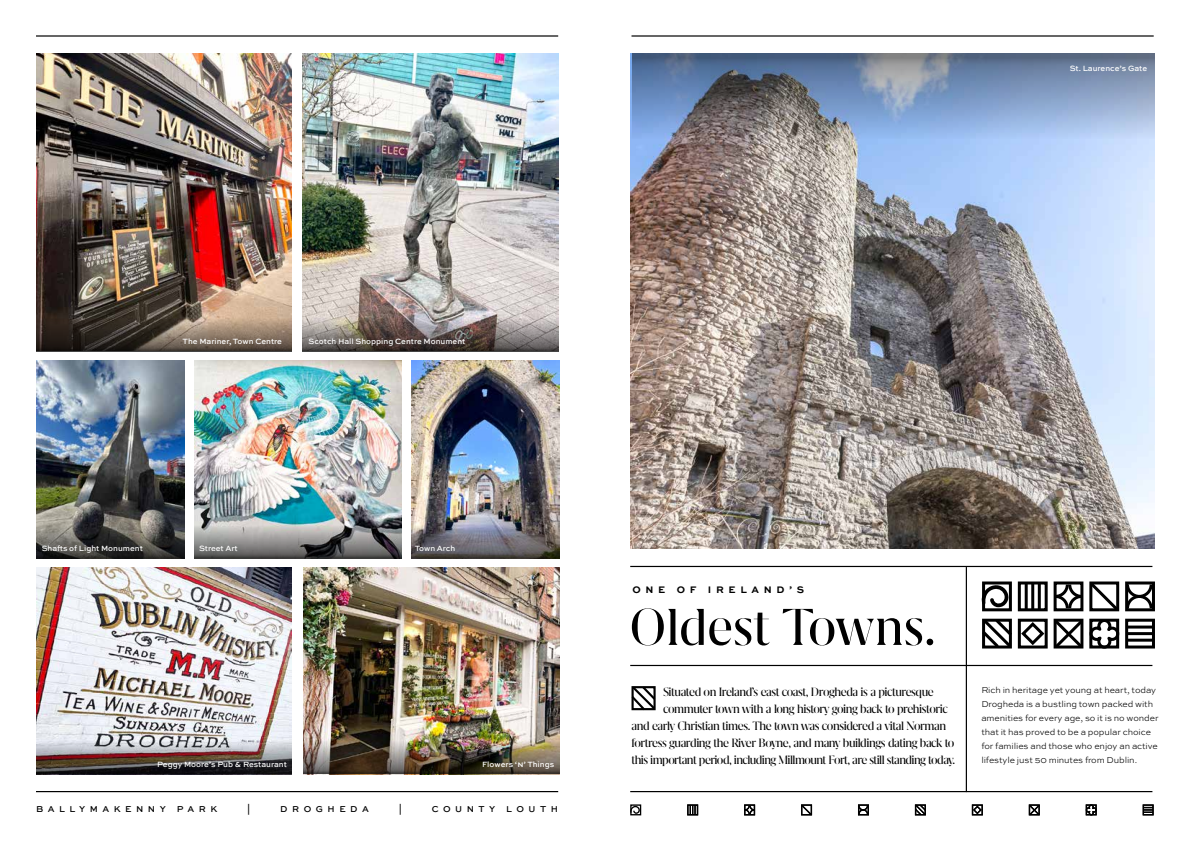
<style>
.page{position:relative;width:1191px;height:842px;background:#fff}
.page>*{position:absolute;margin:0;border:0;box-sizing:border-box;transform-origin:0 0}
.t1{font:60px "Grifo L";color:#000}
.t2{font:14px "Grifo L";letter-spacing:-.035em;color:#000}
.t3{font:700 10px "Sweet Sans Pro";letter-spacing:.47em;color:#000}
.t4{font:300 9px/14px "Sweet Sans Pro";letter-spacing:-.01em;color:#000}
.t5{font:500 9px "Sweet Sans Pro";letter-spacing:.5em;color:#000}
.t6{font:500 8px "Sweet Sans Pro";color:#fff}
</style>
<div class="page">
<img style="left:630px;top:54px;width:525px;height:495px">
<svg style="left:632px;top:54px;width:523px;height:85px;background:#7a8dac"></svg>
<img style="left:303px;top:567px;width:256px;height:207px">
<img style="left:36px;top:567px;width:256px;height:173px">
<img style="left:36px;top:361px;width:148px;height:164px">
<img style="left:194px;top:361px;width:207px;height:164px">
<img style="left:411px;top:361px;width:148px;height:164px">
<img style="left:302px;top:54px;width:256px;height:263px">
<img style="left:36px;top:54px;width:256px;height:263px">
<svg style="left:36px;top:317px;width:256px;height:34px;background:#5e5145"></svg>
<svg style="left:302px;top:317px;width:256px;height:34px;background:#776d69"></svg>
<svg style="left:411px;top:525px;width:148px;height:33px;background:#68656b"></svg>
<svg style="left:194px;top:525px;width:207px;height:33px;background:#7d7c7c"></svg>
<svg style="left:36px;top:525px;width:148px;height:33px;background:#474643"></svg>
<img style="left:36px;top:740px;width:256px;height:34px">
<img style="left:304px;top:740px;width:255px;height:34px">
<svg style="left:631px;top:686px;width:25px;height:25px"></svg>
<div style="left:1125px;top:581px;width:30px;height:30px;border:3px solid #000"></div>
<div style="left:1125px;top:619px;width:30px;height:29px;border:3px solid #000"></div>
<svg style="left:981px;top:581px;width:173px;height:68px"></svg>
<hr style="left:36px;top:35px;width:522px;height:2px;background:#000">
<hr style="left:631px;top:35px;width:522px;height:2px;background:#000">
<hr style="left:630px;top:665px;width:522px;height:1px;background:#000">
<hr style="left:630px;top:566px;width:522px;height:1px;background:#000">
<hr style="left:965px;top:567px;width:2px;height:225px;background:#000">
<hr style="left:36px;top:791px;width:522px;height:1px;background:#000">
<hr style="left:630px;top:791px;width:522px;height:1px;background:#000">
<div style="left:972px;top:804px;width:11px;height:11px;border:1px solid #000"></div>
<svg style="left:972px;top:805px;width:10px;height:10px"></svg>
<svg style="left:914px;top:804px;width:12px;height:12px"></svg>
<svg style="left:1028px;top:804px;width:12px;height:12px"></svg>
<svg style="left:1085px;top:804px;width:12px;height:12px"></svg>
<div style="left:1142px;top:804px;width:11px;height:11px;border:1px solid #000"></div>
<svg style="left:1143px;top:807px;width:10px;height:6px"></svg>
<svg style="left:801px;top:804px;width:12px;height:12px"></svg>
<svg style="left:858px;top:804px;width:11px;height:11px"></svg>
<svg style="left:744px;top:804px;width:11px;height:11px"></svg>
<div style="left:687px;top:804px;width:11px;height:11px;border:1px solid #000"></div>
<svg style="left:689px;top:805px;width:6px;height:10px"></svg>
<div style="left:630px;top:804px;width:11px;height:11px;border:1px solid #000"></div>
<svg style="left:630px;top:805px;width:10px;height:9px"></svg>
<p class="t6" style="left:1069px;top:62px;width:79px">St. Laurence’s Gate</p>
<p class="t6" style="left:183px;top:336px;width:101px">The Mariner, Town Centre</p>
<p class="t6" style="left:308px;top:336px;width:158px">Scotch Hall Shopping Centre Monument</p>
<p class="t6" style="left:42px;top:542px;width:103px">Shafts of Light Monument</p>
<p class="t6" style="left:199px;top:542px;width:40px">Street Art</p>
<p class="t6" style="left:415px;top:542px;width:42px">Town Arch</p>
<p class="t6" style="left:157px;top:759px;width:131px">Peggy Moore’s Pub &amp; Restaurant</p>
<p class="t6" style="left:482px;top:759px;width:74px">Flowers ‘N’ Things</p>
<p class="t5" style="left:36px;top:802px;width:183px">BALLYMAKENNY PARK</p>
<p class="t5" style="left:247px;top:802px;width:5px">|</p>
<p class="t5" style="left:280px;top:802px;width:90px">DROGHEDA</p>
<p class="t5" style="left:399px;top:802px;width:5px">|</p>
<p class="t5" style="left:432px;top:802px;width:128px">COUNTY LOUTH</p>
<p class="t3" style="left:632px;top:582px;width:173px">ONE OF IRELAND’S</p>
<h1 class="t1" style="left:629px;top:597px;width:308px">Oldest Towns.</h1>
<p class="t2" style="left:663px;top:684px;width:272px">Situated on Ireland’s east coast, Drogheda is a picturesque</p>
<p class="t2" style="left:663px;top:701px;width:286px">commuter town with a long history going back to prehistoric</p>
<p class="t2" style="left:631px;top:718px;width:316px">and early Christian times. The town was considered a vital Norman</p>
<p class="t2" style="left:631px;top:735px;width:324px">fortress guarding the River Boyne, and many buildings dating back to</p>
<p class="t2" style="left:631px;top:752px;width:325px">this important period, including Millmount Fort, are still standing today.</p>
<p class="t4" style="left:981px;top:683px;width:179px">Rich in heritage yet young at heart, today Drogheda is a bustling town packed with amenities for every age, so it is no wonder that it has proved to be a popular choice for families and those who enjoy an active lifestyle just 50 minutes from Dublin.</p>
</div>
